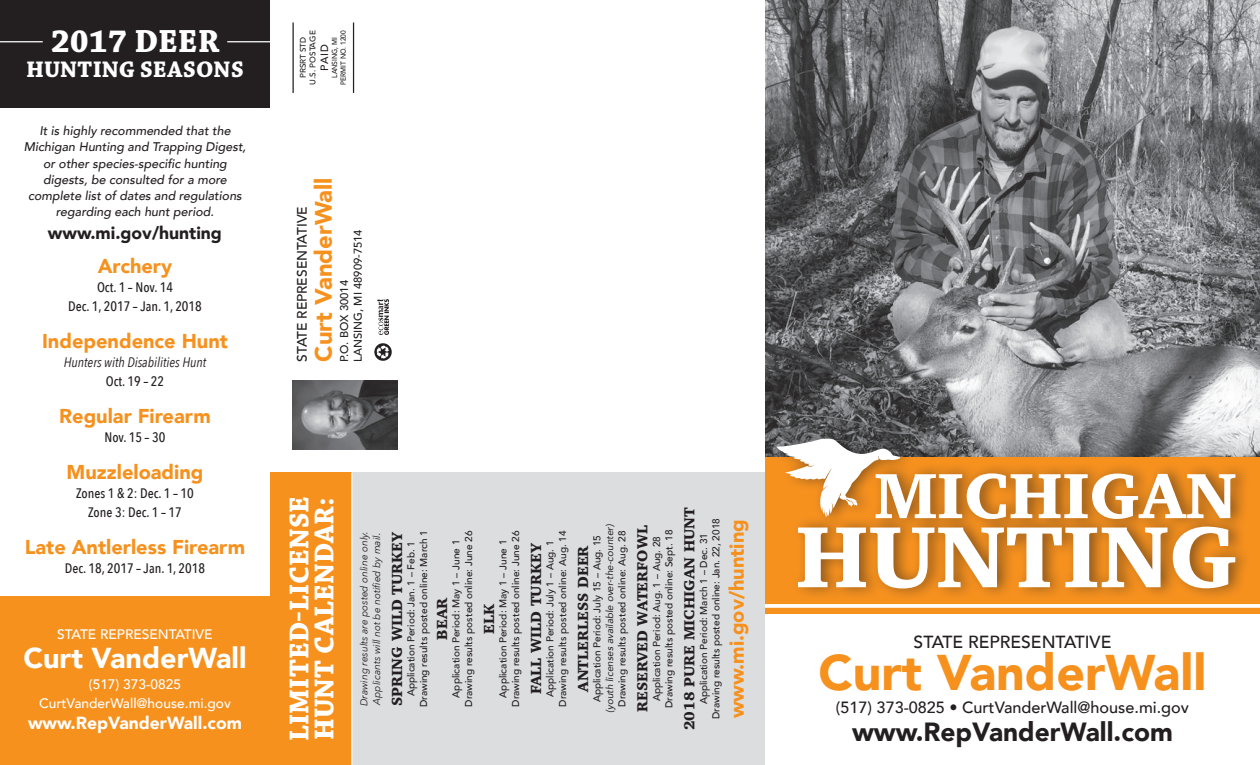
<style>
.page{position:relative;width:1260px;height:765px;background:#fff}
.page>*{position:absolute;margin:0;border:0;box-sizing:border-box;transform-origin:0 0}
.t1{font:900 50px "Avenir";color:#f6911e}
.t2{font:700 33.75px "Chaparral Pro";color:#fff}
.t3{font:700 28.75px/25px "Chaparral Pro";letter-spacing:.005em;color:#fff}
.t4{font:900 28.75px "Avenir";color:#fff}
.t5{font:900 26.25px "Avenir";color:#231f20}
.t6{font:700 23.75px "Chaparral Pro";letter-spacing:.005em;color:#fff}
.t7{font:900 23.75px "Avenir";color:#f6911e}
.t8{font:900 20px "Avenir";color:#f6911e}
.t9{font:900 17.5px "Avenir";color:#fff}
.t10{font:500 17.5px "Avenir";color:#231f20}
.t11{font:900 17.5px "Avenir";color:#231f20}
.t12{font:500 16.25px "Avenir";color:#231f20}
.t13{font:900 15px "Charter";color:#231f20}
.t14{font:500 13.75px/18.8px "Avenir Next Condensed";color:#231f20;text-align:center}
.t15{font:500 13.75px "Avenir";color:#fff}
.t16{font:italic 13.75px/18.8px "Avenir Next Condensed";color:#231f20;text-align:center}
.t17{font:500 13.75px "Avenir";color:#231f20}
.t18{font:italic 500 12.5px/16.2px "Avenir";color:#231f20;text-align:center}
.t19{font:500 11.25px "Avenir";color:#231f20}
.t20{font:500 10.62px "Avenir";color:#231f20}
.t21{font:500 10px/12.5px "Avenir";color:#231f20;text-align:center}
.t22{font:italic 10px/12.5px "Avenir Next";color:#231f20}
.t23{font:500 8.12px "Avenir";color:#231f20}
.t24{font:500 7.38px "Avenir";color:#231f20;scale:.9 1}
.s1{font-weight:500;font-style:normal}
.s2{font-weight:400;font-style:italic}
</style>
<div class="page">
<img style="left:765px;top:0;width:495px;height:458px">
<div style="left:0;top:596px;width:270px;height:169px;background:#f6911e"></div>
<img style="left:374px;top:343px;width:18px;height:18px">
<div style="left:351px;top:472px;width:414px;height:293px;background:#dcdddf"></div>
<img style="left:377px;top:300px;width:12px;height:35px">
<hr style="left:292px;top:22px;width:2px;height:71px;background:#231f20">
<hr style="left:353px;top:22px;width:1px;height:71px;background:#231f20">
<div style="left:270px;top:472px;width:81px;height:293px;background:#f6911e"></div>
<div style="left:0;top:0;width:270px;height:107px;background:#231f20"></div>
<div style="left:765px;top:458px;width:495px;height:156px;background:#f6911e"></div>
<div style="left:771px;top:426px;width:482px;height:175px;background:#231f20;opacity:.5"></div>
<svg style="left:798px;top:527px;width:437px;height:61px"></svg>
<svg style="left:777px;top:438px;width:458px;height:81px"></svg>
<svg style="left:765px;top:604px;width:495px;height:4px;background:#fef8f1"></svg>
<hr style="left:0;top:41px;width:43px;height:1px;background:#fff">
<hr style="left:227px;top:41px;width:43px;height:1px;background:#fff">
<hr style="left:351px;top:472px;width:1px;height:293px;background:#fff">
<img style="left:292px;top:381px;width:105px;height:69px">
<p class="t2" style="left:26px;top:16px;width:220px">2016-17 DEER</p>
<p class="t6" style="left:21px;top:50px;width:229px">HUNTING SEASONS*</p>
<p class="t2" style="left:51px;top:22px;width:170px">2017 DEER</p>
<p class="t6" style="left:26px;top:56px;width:219px">HUNTING SEASONS</p>
<p class="t18" style="left:24px;top:123px;width:224px">It is highly recommended that the Michigan Hunting and Trapping Digest, or other species-specific hunting digests, be consulted for a more complete list of dates and regulations regarding each hunt period.</p>
<p class="t11" style="left:48px;top:218px;width:176px">www.mi.gov/hunting</p>
<p class="t8" style="left:98px;top:249px;width:76px">Archery</p>
<p class="t14" style="left:68px;top:278px;width:135px">Oct. 1 – Nov. 14<br>Dec. 1, 2017 – Jan. 1, 2018</p>
<p class="t8" style="left:42px;top:324px;width:187px">Independence Hunt</p>
<p class="t16" style="left:64px;top:353px;width:144px">Hunters with Disabilities Hunt<br><span class="s1">Oct. 19 – 22</span></p>
<p class="t8" style="left:59px;top:399px;width:153px">Regular Firearm</p>
<p class="t14" style="left:105px;top:428px;width:62px">Nov. 15 – 30</p>
<p class="t8" style="left:66px;top:455px;width:139px">Muzzleloading</p>
<p class="t14" style="left:76px;top:484px;width:119px">Zones 1 &amp; 2: Dec. 1 – 10<br>Zone 3: Dec. 1 – 17</p>
<p class="t8" style="left:25px;top:530px;width:222px">Late Antlerless Firearm</p>
<p class="t14" style="left:65px;top:559px;width:142px">Dec. 18, 2017 – Jan. 1, 2018</p>
<p class="t15" style="left:57px;top:623px;width:157px">STATE REPRESENTATIVE</p>
<p class="t4" style="left:23px;top:634px;width:225px">Curt VanderWall</p>
<p class="t15" style="left:89px;top:673px;width:94px">(517) 373-0825</p>
<p class="t15" style="left:39px;top:691px;width:193px">CurtVanderWall@house.mi.gov</p>
<p class="t9" style="left:28px;top:708px;width:215px">www.RepVanderWall.com</p>
<p class="t20" style="left:315px;top:71px;width:28px;rotate:-90deg">PAID</p>
<p class="t24" style="left:328px;top:78px;width:47px;rotate:-90deg">LANSING, MI</p>
<p class="t24" style="left:337px;top:85px;width:62px;rotate:-90deg">PERMIT NO. 1200</p>
<p class="t23" style="left:296px;top:78px;width:43px;rotate:-90deg">PRSRT STD</p>
<p class="t23" style="left:306px;top:85px;width:56px;rotate:-90deg">U.S. POSTAGE</p>
<p class="t7" style="left:303px;top:362px;width:186px;rotate:-90deg">Curt VanderWall</p>
<p class="t17" style="left:290px;top:362px;width:157px;rotate:-90deg">STATE REPRESENTATIVE</p>
<p class="t19" style="left:348px;top:362px;width:134px;rotate:-90deg">LANSING, MI 48909-7514</p>
<p class="t19" style="left:334px;top:362px;width:83px;rotate:-90deg">P.O. BOX 30014</p>
<p class="t3" style="left:288px;top:741px;width:247px;rotate:-90deg">LIMITED-LICENSE<br>HUNT CALENDAR:</p>
<p class="t21" style="left:449px;top:707px;width:178px;rotate:-90deg">Application Period: May 1 – June 1<br>Drawing results posted online: June 26</p>
<p class="t22" style="left:357px;top:706px;width:177px;rotate:-90deg">Drawing results are posted online only.<br>Applicants will not be notified by mail.</p>
<p class="t13" style="left:388px;top:706px;width:176px;rotate:-90deg">SPRING WILD TURKEY</p>
<p class="t21" style="left:404px;top:707px;width:179px;rotate:-90deg">Application Period: Jan. 1 – Feb. 1<br>Drawing results posted online: March 1</p>
<p class="t13" style="left:433px;top:640px;width:43px;rotate:-90deg">BEAR</p>
<p class="t21" style="left:496px;top:707px;width:178px;rotate:-90deg">Application Period: May 1 – June 1<br>Drawing results posted online: June 26</p>
<p class="t13" style="left:480px;top:634px;width:31px;rotate:-90deg">ELK</p>
<p class="t21" style="left:543px;top:707px;width:178px;rotate:-90deg">Application Period: July 1 – Aug. 1<br>Drawing results posted online: Aug. 14</p>
<p class="t13" style="left:527px;top:694px;width:152px;rotate:-90deg">FALL WILD TURKEY</p>
<p class="t21" style="left:590px;top:713px;width:190px;rotate:-90deg">Application Period: July 15 – Aug. 15 <span class="s2">(youth licenses available over-the-counter)<br></span>Drawing results posted online: Aug. 28</p>
<p class="t13" style="left:633px;top:712px;width:189px;rotate:-90deg">RESERVED WATERFOWL</p>
<p class="t21" style="left:650px;top:708px;width:180px;rotate:-90deg">Application Period: Aug. 1 – Aug. 28<br>Drawing results posted online: Sept. 18</p>
<p class="t13" style="left:574px;top:692px;width:148px;rotate:-90deg">ANTLERLESS DEER</p>
<p class="t13" style="left:680px;top:730px;width:225px;rotate:-90deg">2018 PURE MICHIGAN HUNT</p>
<p class="t21" style="left:697px;top:719px;width:202px;rotate:-90deg">Application Period: March 1 – Dec. 31<br>Drawing results posted online: Jan. 22, 2018</p>
<p class="t8" style="left:720px;top:718px;width:200px;rotate:-90deg">www.mi.gov/hunting</p>
<p class="t10" style="left:914px;top:626px;width:199px">STATE REPRESENTATIVE</p>
<p class="t1" style="left:819px;top:630px;width:389px">Curt VanderWall</p>
<p class="t12" style="left:836px;top:693px;width:355px">(517) 373-0825 • CurtVanderWall@house.mi.gov</p>
<p class="t5" style="left:852px;top:710px;width:322px">www.RepVanderWall.com</p>
</div>
